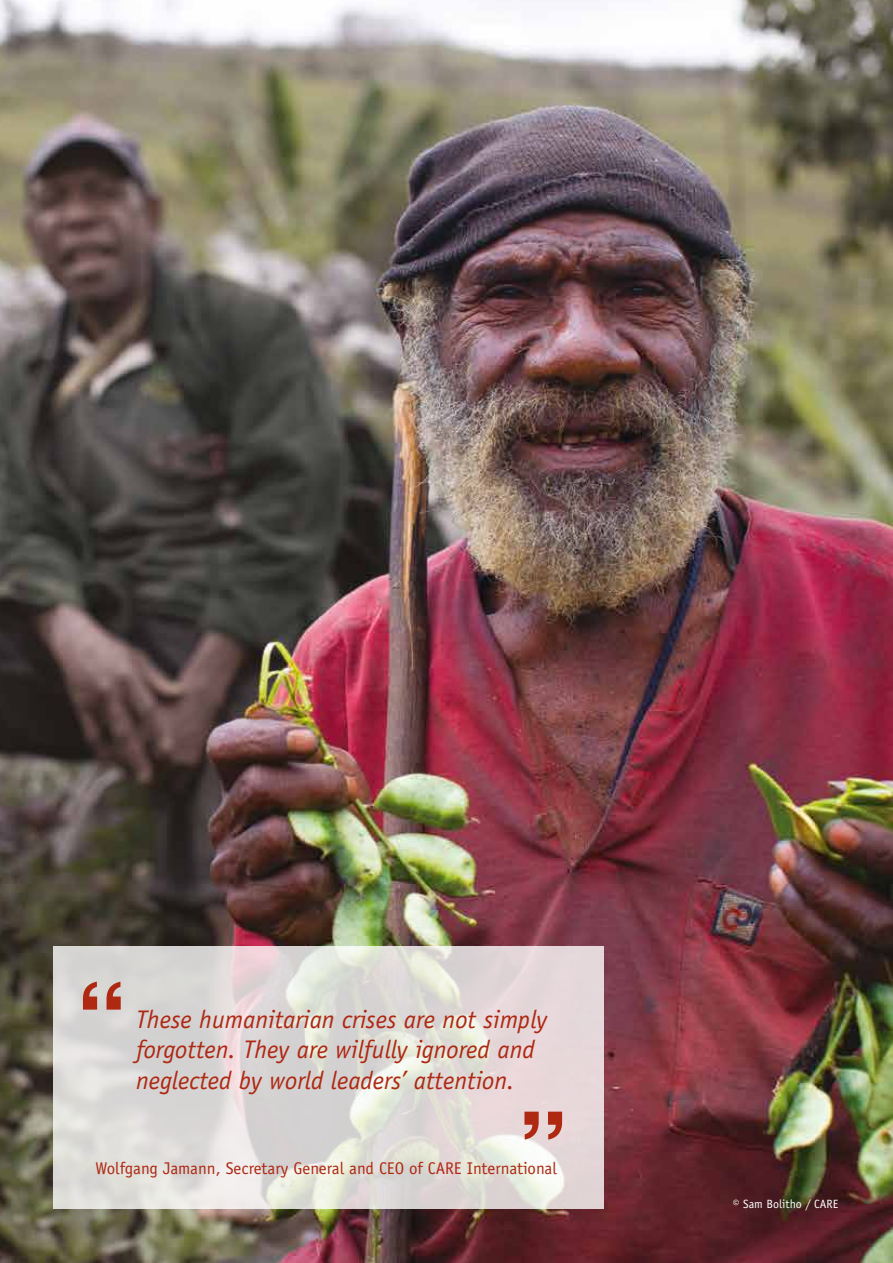
<style>
.page{position:relative;width:893px;height:1263px;background:#fff}
.page>*{position:absolute;margin:0;border:0;box-sizing:border-box;transform-origin:0 0}
.t1{font:700 101.85px "Helvetica";color:#ae2812}
.t2{font:italic 25.5px/30.6px "Officina Sans";color:#ae2812}
.t3{font:16.95px "Officina Sans";color:#ae2812}
.t4{font:12px "Officina Sans";color:#fff}
</style>
<div class="page">
<img style="left:0;top:0;width:893px;height:1263px">
<svg style="left:54px;top:946px;width:550px;height:263px;background:#dfdbd8"></svg>
<h1 class="t1" style="left:76px;top:938px;width:52px">“</h1>
<p class="t2" style="left:136px;top:1004px;width:413px">These humanitarian crises are not simply forgotten. They are wilfully ignored and neglected by world leaders’ attention.</p>
<h1 class="t1" style="left:517px;top:1067px;width:52px">”</h1>
<p class="t3" style="left:95px;top:1159px;width:463px">Wolfgang Jamann, Secretary General and CEO of CARE International</p>
<p class="t4" style="left:733px;top:1197px;width:107px">© Sam Bolitho / CARE</p>
</div>
